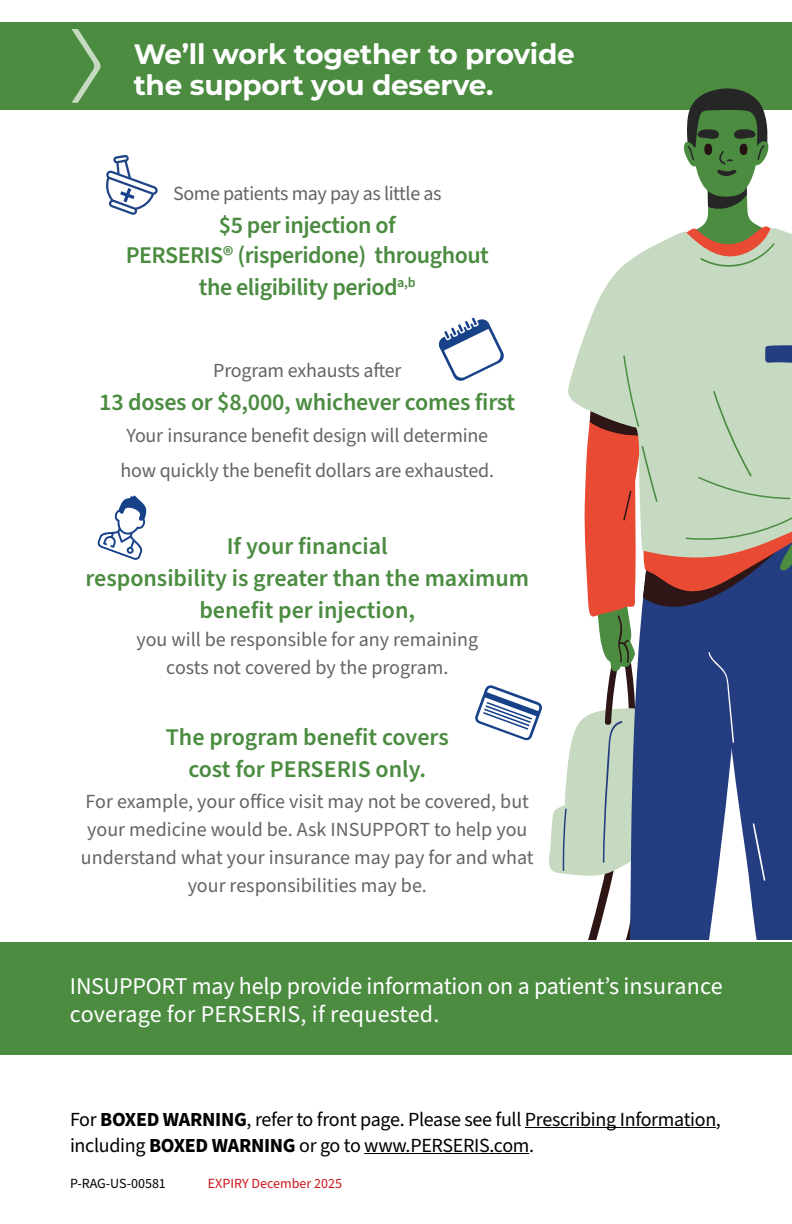
<style>
.page{position:relative;width:792px;height:1224px;background:#fff}
.page>*{position:absolute;margin:0;border:0;box-sizing:border-box;transform-origin:0 0}
.Section_Head{font:700 28px "Montserrat";letter-spacing:-.01em;color:#fff}
.Body_in_Arrows{font:600 24px/32px "Source Sans Pro";letter-spacing:-.01em;color:#4b8c41;text-align:center}
.SubTitle{font:24px/28px "Source Sans Pro";letter-spacing:-.01em;color:#fff}
.Body_in_Arrows-2{font:20px/28px "Source Sans Pro";letter-spacing:-.005em;color:#636466;text-align:center}
.Body_Text{font:20px/26px "Source Sans Pro";letter-spacing:-.015em;color:#000}
.Footnotes_no_rule{font:14px "Source Sans Pro";color:#ce171e}
.Footnotes_no_rule-2{font:14px "Source Sans Pro";color:#000}
.s1{font-weight:700}
</style>
<div class="page">
<div style="left:0;top:22px;width:792px;height:87px;background:#4b8c41"></div>
<svg style="left:72px;top:29px;width:29px;height:74px"></svg>
<div style="left:0;top:942px;width:792px;height:112px;background:#4b8c41"></div>
<svg style="left:106px;top:155px;width:52px;height:60px"></svg>
<svg style="left:97px;top:495px;width:50px;height:65px"></svg>
<hr style="left:525px;top:1127px;width:191px;height:1px;background:#000">
<hr style="left:364px;top:1153px;width:165px;height:1px;background:#000">
<svg style="left:591px;top:245px;width:201px;height:73px;fill:#c5dac0"></svg>
<svg style="left:438px;top:318px;width:354px;height:622px"></svg>
<svg style="left:656px;top:88px;width:136px;height:186px"></svg>
<p class="Section_Head" style="left:134px;top:34px;width:443px">We’ll work together to provide</p>
<p class="Section_Head" style="left:134px;top:65px;width:361px">the support you deserve.</p>
<p class="Body_in_Arrows-2" style="left:173px;top:180px;width:270px">Some patients may pay as little as</p>
<p class="Body_in_Arrows" style="left:126px;top:211px;width:365px;line-height:31px">$5 per injection of<br>PERSERIS® (risperidone) throughout the eligibility period<sup>a,b</sup></p>
<p class="Body_in_Arrows-2" style="left:213px;top:357px;width:190px">Program exhausts after</p>
<p class="Body_in_Arrows" style="left:99px;top:387px;width:418px">13 doses or $8,000, whichever comes first</p>
<p class="Body_in_Arrows-2" style="left:127px;top:422px;width:363px">Your insurance benefit design will determine</p>
<p class="Body_in_Arrows-2" style="left:120px;top:457px;width:375px">how quickly the benefit dollars are exhausted.</p>
<p class="Body_in_Arrows" style="left:85px;top:531px;width:445px">If your financial<br>responsibility is greater than the maximum benefit per injection,</p>
<p class="Body_in_Arrows-2" style="left:136px;top:626px;width:343px">you will be responsible for any remaining costs not covered by the program.</p>
<p class="Body_in_Arrows" style="left:166px;top:721px;width:284px">The program benefit covers cost for PERSERIS only.</p>
<p class="Body_in_Arrows-2" style="left:81px;top:788px;width:454px">For example, your office visit may not be covered, but your medicine would be. Ask INSUPPORT to help you understand what your insurance may pay for and what your responsibilities may be.</p>
<p class="SubTitle" style="left:70px;top:973px;width:654px">INSUPPORT may help provide information on a patient’s insurance coverage for PERSERIS, if requested.</p>
<p class="Body_Text" style="left:70px;top:1107px;width:652px">For <span class="s1">BOXED WARNING</span>, refer to front page. Please see full Prescribing Information, including <span class="s1">BOXED WARNING</span> or go to www.PERSERIS.com.</p>
<p class="Footnotes_no_rule-2" style="left:70px;top:1174px;width:97px">P-RAG-US-00581</p>
<p class="Footnotes_no_rule" style="left:208px;top:1174px;width:136px">EXPIRY December 2025</p>
</div>
